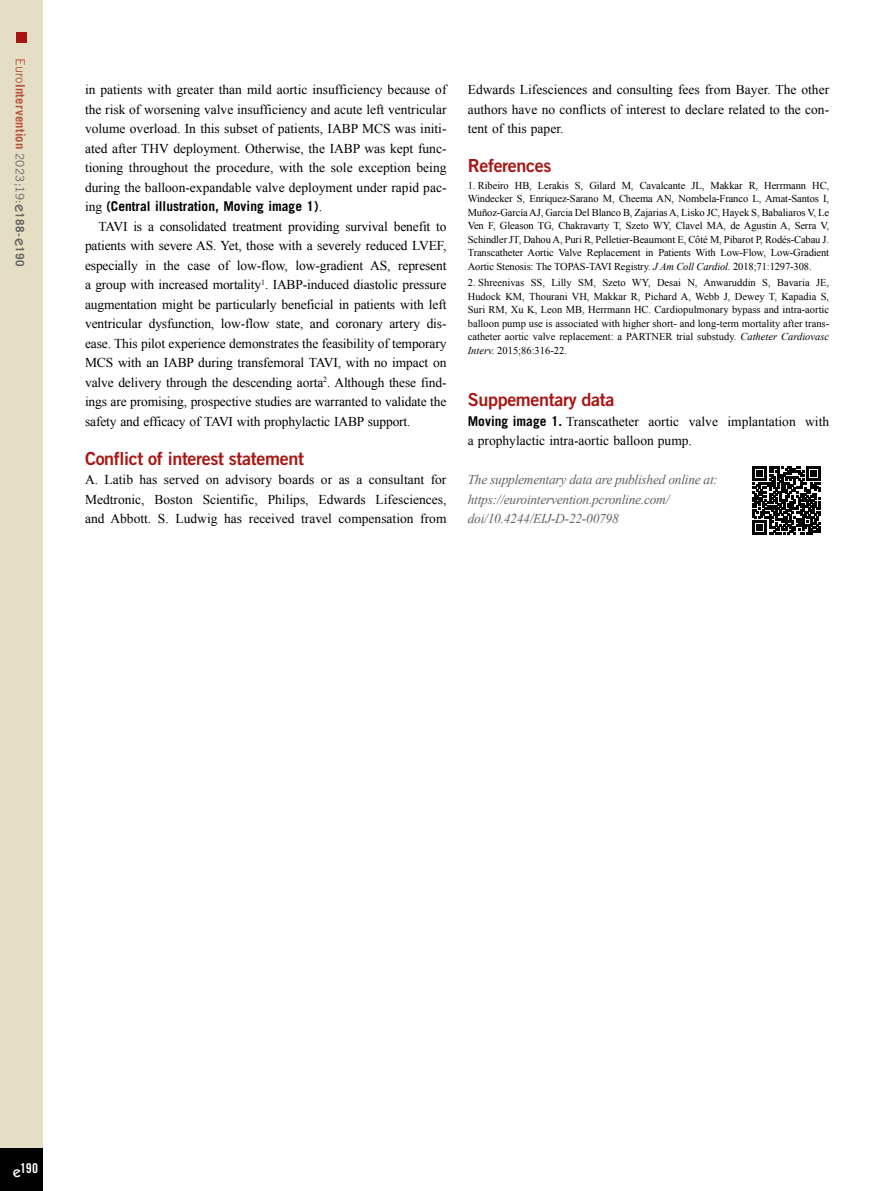
<style>
.page{position:relative;width:893px;height:1191px;background:#fff}
.page>*{position:absolute;margin:0;border:0;box-sizing:border-box;transform-origin:0 0}
.t1{font:18px "Trade Gothic LT Std Bd 2";letter-spacing:-.02em;color:#a81613}
.t2{font:13.5px/19.5px "Times New Roman";color:#000;text-align:justify}
.t3{font:italic 13.5px/19.5px "Times New Roman";letter-spacing:-.02em;color:#626261}
.t4{font:700 13.5px "Trade Gothic LT Std";color:#000}
.t5{font:13.5px "Trade Gothic LT Std Bd Cn 20";color:#fff}
.t6{font:700 12.75px "Trade Gothic LT Std";letter-spacing:.015em;color:#bc523c}
.t7{font:10.5px/13.5px "Times New Roman";letter-spacing:-.01em;color:#000;text-align:justify}
.s1{font-weight:400}
.s2{font-weight:400;font-size:11.7px;color:#626261}
.s3{font-family:"ITC Kabel Std";font-weight:500;font-size:15px;color:#626261}
.s4{font-size:11.7px;color:#626261}
.s5{font-family:"Times New Roman";font-weight:400}
.s6{font-style:italic}
.s7{font-family:"Trade Gothic LT Std";font-weight:700}
.s8{font-family:"ITC Kabel Std";font-weight:500;font-size:15px}
</style>
<div class="page">
<div style="left:0;top:0;width:43px;height:1191px;background:#e4dfc4"></div>
<div style="left:0;top:1148px;width:43px;height:43px;background:#000"></div>
<div style="left:16px;top:32px;width:10px;height:10px;background:#a81613"></div>
<svg style="left:752px;top:466px;width:69px;height:68px"></svg>
<p class="t6" style="left:28px;top:58px;width:209px;rotate:90deg"><span class="s1">Euro</span>Intervention <span class="s2">2023;19:</span><span class="s3">e</span><span class="s4">188-</span><span class="s3">e</span><span class="s4">190</span></p>
<p class="t2" style="left:85px;top:80px;width:363px">in patients with greater than mild aortic insufficiency because of the risk of worsening valve insufficiency and acute left ventricular volume overload. In this subset of patients, IABP MCS was initi&shy;ated after THV deployment. Otherwise, the IABP was kept func&shy;tioning throughout the procedure, with the sole exception being during the balloon-expandable valve deployment under rapid pac-</p>
<p class="t4" style="left:85px;top:198px;width:238px"><span class="s5">ing</span> (Central illustration, Moving image 1)<span class="s5">.</span></p>
<p class="t2" style="left:85px;top:216px;width:363px;text-indent:14px">TAVI is a consolidated treatment providing survival benefit to patients with severe AS. Yet, those with a severely reduced LVEF, especially in the case of low-flow, low-gradient AS, represent a group with increased mortality<sup>1</sup>. IABP-induced diastolic pressure augmentation might be particularly beneficial in patients with left ventricular dysfunction, low-flow state, and coronary artery dis&shy;ease. This pilot experience demonstrates the feasibility of temporary MCS with an IABP during transfemoral TAVI, with no impact on valve delivery through the descending aorta<sup>2</sup>. Although these find&shy;ings are promising, prospective studies are warranted to validate the safety and efficacy of TAVI with prophylactic IABP support.</p>
<h1 class="t1" style="left:85px;top:447px;width:220px">Conflict of interest statement</h1>
<p class="t2" style="left:85px;top:470px;width:363px">A. Latib has served on advisory boards or as a consultant for Medtronic, Boston Scientific, Philips, Edwards Lifesciences, and Abbott. S. Ludwig has received travel compensation from</p>
<p class="t2" style="left:468px;top:80px;width:363px">Edwards Lifesciences and consulting fees from Bayer. The other authors have no conflicts of interest to declare related to the con&shy;tent of this paper.</p>
<h1 class="t1" style="left:468px;top:155px;width:85px">References</h1>
<p class="t7" style="left:468px;top:178px;width:363px">1. Ribeiro HB, Lerakis S, Gilard M, Cavalcante JL, Makkar R, Herrmann HC, Windecker S, Enriquez-Sarano M, Cheema AN, Nombela-Franco L, Amat-Santos I, Muñoz-García AJ, Garcia Del Blanco B, Zajarias A, Lisko JC, Hayek S, Babaliaros V, Le Ven F, Gleason TG, Chakravarty T, Szeto WY, Clavel MA, de Agustin A, Serra V, Schindler JT, Dahou A, Puri R, Pelletier-Beaumont E, Côté M, Pibarot P, Rodés-Cabau J.<br>Transcatheter Aortic Valve Replacement in Patients With Low-Flow, Low-Gradient Aortic Stenosis: The TOPAS-TAVI Registry. <span class="s6">J Am Coll Cardiol.</span> 2018;71:1297-308.</p>
<p class="t7" style="left:468px;top:276px;width:363px">2. Shreenivas SS, Lilly SM, Szeto WY, Desai N, Anwaruddin S, Bavaria JE, Hudock KM, Thourani VH, Makkar R, Pichard A, Webb J, Dewey T, Kapadia S, Suri RM, Xu K, Leon MB, Herrmann HC. Cardiopulmonary bypass and intra-aortic balloon pump use is associated with higher short- and long-term mortality after trans&shy;catheter aortic valve replacement: a PARTNER trial substudy. <span class="s6">Catheter Cardiovasc Interv.</span> 2015;86:316-22.</p>
<h1 class="t1" style="left:468px;top:389px;width:148px">Suppementary data</h1>
<p class="t2" style="left:468px;top:411px;width:363px"><span class="s7">Moving image 1.</span> Transcatheter aortic valve implantation with a prophylactic intra-aortic balloon pump.</p>
<p class="t3" style="left:468px;top:470px;width:252px">The supplementary data are published online at: https://eurointervention.pcronline.com/ doi/10.4244/EIJ-D-22-00798</p>
<p class="t5" style="left:13px;top:1160px;width:27px"><span class="s8">e</span>190</p>
</div>
